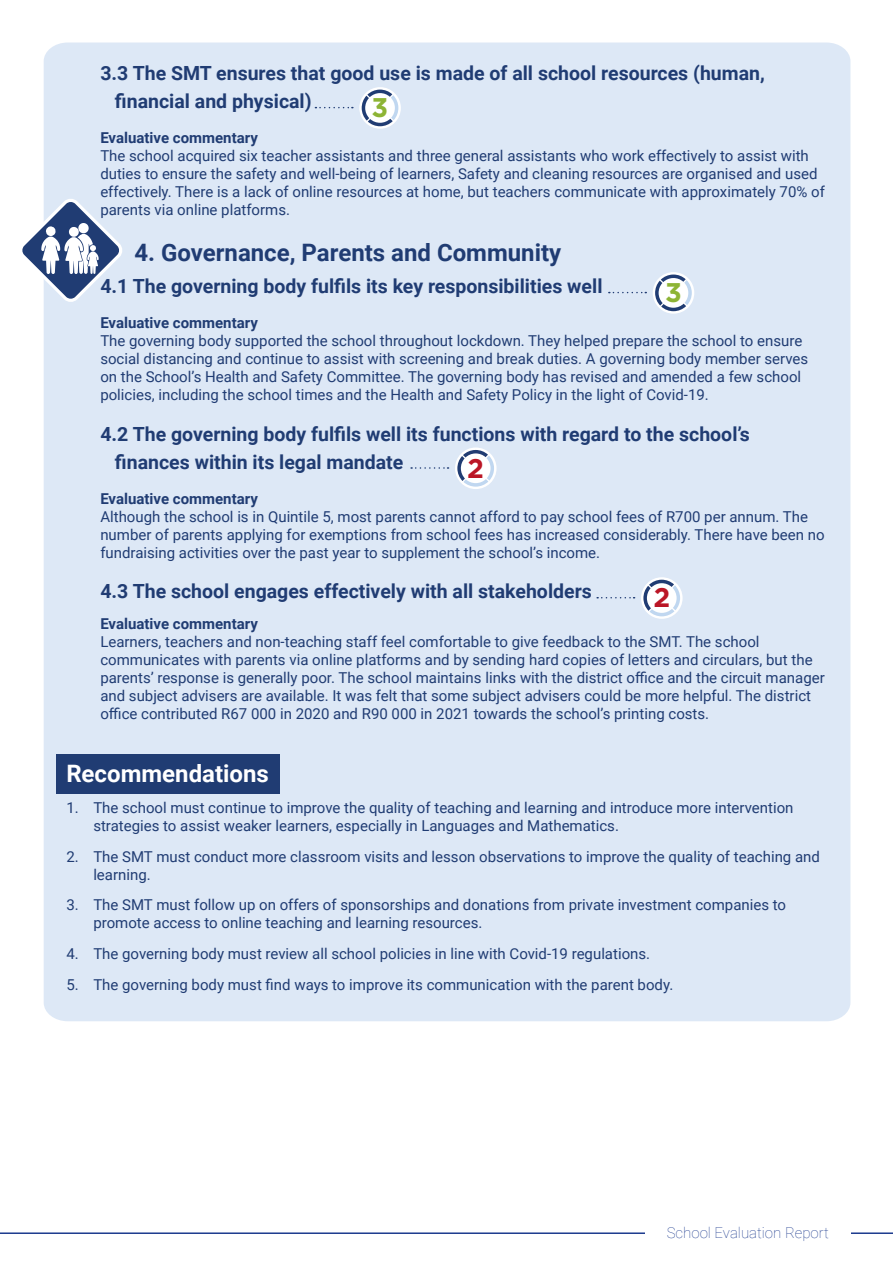
<style>
.page{position:relative;width:893px;height:1263px;background:#fff}
.page>*{position:absolute;margin:0;border:0;box-sizing:border-box;transform-origin:0 0}
.t1{font:700 27px "Gotham";color:#8db435}
.t2{font:700 27px "Gotham";color:#bb1626}
.t3{font:700 24px "Roboto";color:#203c73}
.t4{font:700 24px "Roboto";color:#fff}
.t5{font:700 19.5px/28.5px "Roboto";color:#203c73}
.t6{font:15px/18px "Roboto";color:#203c73}
.t7{font:700 15px "Roboto";color:#203c73}
.t8{font:100 15px "Roboto";color:#1c3a8e}
</style>
<div class="page">
<hr style="left:0;top:1232px;width:893px;height:2px;background:#1c3a8e">
<div style="left:645px;top:1220px;width:205px;height:24px;background:#fff"></div>
<div style="left:44px;top:43px;width:806px;height:978px;background:#dde8f6"></div>
<svg style="left:22px;top:195px;width:104px;height:111px"></svg>
<div style="left:56px;top:754px;width:224px;height:40px;background:#203c73"></div>
<svg style="left:359px;top:87px;width:42px;height:42px"></svg>
<svg style="left:362px;top:90px;width:36px;height:36px"></svg>
<svg style="left:315px;top:107px;width:38px;height:1px"></svg>
<svg style="left:653px;top:272px;width:41px;height:42px"></svg>
<svg style="left:655px;top:275px;width:37px;height:36px"></svg>
<svg style="left:609px;top:292px;width:37px;height:1px"></svg>
<svg style="left:455px;top:447px;width:42px;height:42px"></svg>
<svg style="left:457px;top:450px;width:37px;height:37px"></svg>
<svg style="left:411px;top:467px;width:38px;height:2px"></svg>
<svg style="left:641px;top:577px;width:42px;height:42px"></svg>
<svg style="left:643px;top:580px;width:37px;height:36px"></svg>
<svg style="left:597px;top:597px;width:38px;height:1px"></svg>
<h3 class="t5" style="left:115px;top:58px;width:651px;text-indent:-15px">3.3 The SMT ensures that good use is made of all school resources (human, financial and physical)</h3>
<p class="t7" style="left:100px;top:127px;width:159px">Evaluative commentary</p>
<p class="t6" style="left:100px;top:146px;width:726px">The school acquired six teacher assistants and three general assistants who work effectively to assist with duties to ensure the safety and well-being of learners, Safety and cleaning resources are organised and used effectively. There is a lack of online resources at home, but teachers communicate with approximately 70% of parents via online platforms.</p>
<h2 class="t3" style="left:134px;top:236px;width:428px">4. Governance, Parents and Community</h2>
<h3 class="t5" style="left:100px;top:271px;width:504px">4.1 The governing body fulfils its key responsibilities well</h3>
<p class="t7" style="left:100px;top:312px;width:159px">Evaluative commentary</p>
<p class="t6" style="left:100px;top:331px;width:709px">The governing body supported the school throughout lockdown. They helped prepare the school to ensure social distancing and continue to assist with screening and break duties. A governing body member serves on the School’s Health and Safety Committee. The governing body has revised and amended a few school policies, including the school times and the Health and Safety Policy in the light of Covid-19.</p>
<h3 class="t5" style="left:115px;top:419px;width:636px;text-indent:-15px">4.2 The governing body fulfils well its functions with regard to the school’s finances within its legal mandate</h3>
<p class="t7" style="left:100px;top:488px;width:159px">Evaluative commentary</p>
<p class="t6" style="left:100px;top:507px;width:726px">Although the school is in Quintile 5, most parents cannot afford to pay school fees of R700 per annum. The number of parents applying for exemptions from school fees has increased considerably. There have been no fundraising activities over the past year to supplement the school’s income.</p>
<h3 class="t5" style="left:100px;top:576px;width:493px">4.3 The school engages effectively with all stakeholders</h3>
<p class="t7" style="left:100px;top:613px;width:159px">Evaluative commentary</p>
<p class="t6" style="left:100px;top:632px;width:726px">Learners, teachers and non-teaching staff feel comfortable to give feedback to the SMT. The school communicates with parents via online platforms and by sending hard copies of letters and circulars, but the parents’ response is generally poor. The school maintains links with the district office and the circuit manager and subject advisers are available. It was felt that some subject advisers could be more helpful. The district office contributed R67 000 in 2020 and R90 000 in 2021 towards the school’s printing costs.</p>
<h1 class="t1" style="left:372px;top:90px;width:18px">3</h1>
<h1 class="t1" style="left:665px;top:275px;width:18px">3</h1>
<h1 class="t2" style="left:467px;top:450px;width:18px">2</h1>
<h1 class="t2" style="left:653px;top:580px;width:18px">2</h1>
<h2 class="t4" style="left:66px;top:757px;width:204px">Recommendations</h2>
<p class="t6" style="left:93px;top:798px;width:702px;text-indent:-27px">1. The school must continue to improve the quality of teaching and learning and introduce more intervention strategies to assist weaker learners, especially in Languages and Mathematics.</p>
<p class="t6" style="left:93px;top:847px;width:728px;text-indent:-27px">2. The SMT must conduct more classroom visits and lesson observations to improve the quality of teaching and learning.</p>
<p class="t6" style="left:93px;top:895px;width:694px;text-indent:-27px">3. The SMT must follow up on offers of sponsorships and donations from private investment companies to promote access to online teaching and learning resources.</p>
<p class="t6" style="left:66px;top:944px;width:585px">4. The governing body must review all school policies in line with Covid-19 regulations.</p>
<p class="t6" style="left:66px;top:975px;width:608px">5. The governing body must find ways to improve its communication with the parent body.</p>
<p class="t8" style="left:667px;top:1222px;width:164px">School Evaluation Report</p>
</div>
